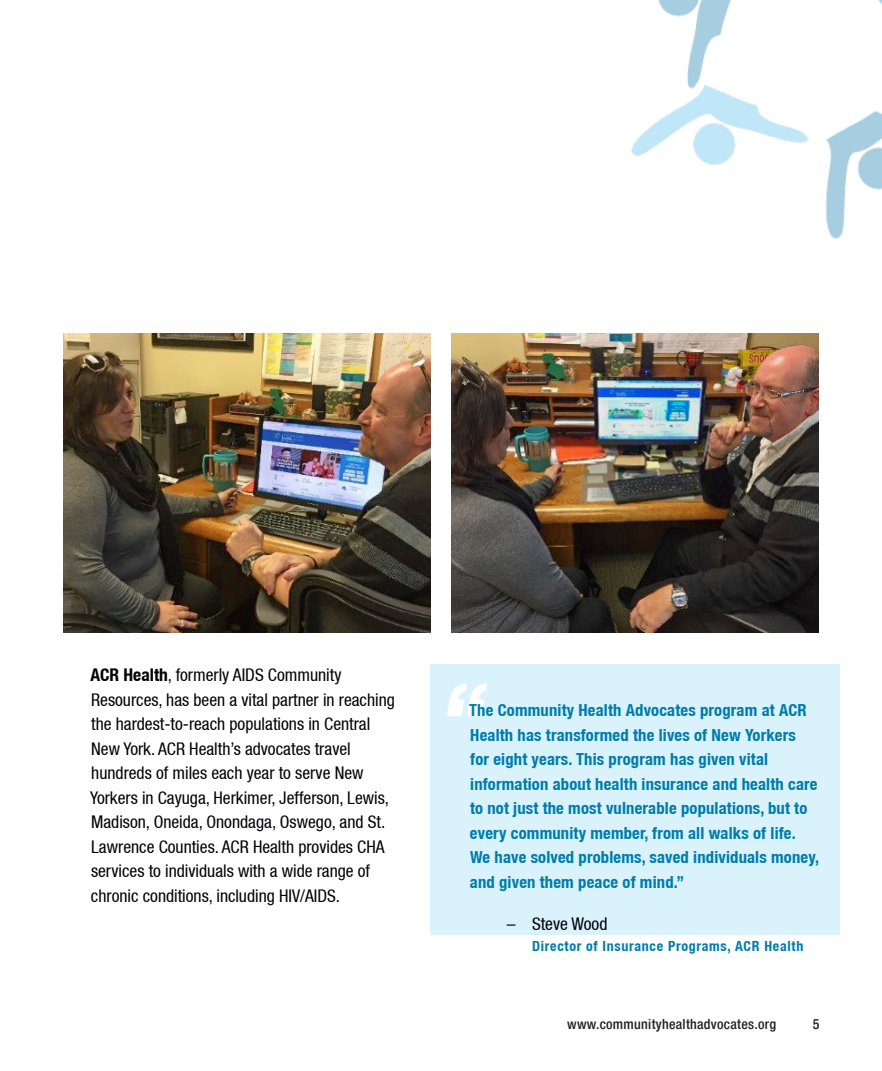
<style>
.page{position:relative;width:882px;height:1071px;background:#fff}
.page>*{position:absolute;margin:0;border:0;box-sizing:border-box;transform-origin:0 0}
.t1{font:italic 900 condensed 87.5px "Helvetica Neue LT";color:#fff}
.t2{font:condensed 17.5px/24.5px "Helvetica Neue LT";color:#000007}
.Body_Quote{font:700 condensed 16.62px/24.5px "Helvetica Neue LT";letter-spacing:.01em;color:#007caa}
.t3{font:700 condensed 14px "Helvetica Neue LT";letter-spacing:.05em;color:#007caa}
.t4{font:500 condensed 14px "Helvetica Neue LT";letter-spacing:.02em;color:#231f20}
.s1{font-weight:700}
</style>
<div class="page">
<img style="left:631px;top:0;width:251px;height:239px">
<div style="left:430px;top:664px;width:410px;height:271px;background:#d9f2fc"></div>
<img style="left:63px;top:333px;width:367px;height:299px">
<img style="left:452px;top:333px;width:367px;height:299px">
<p class="t2" style="left:90px;top:663px;width:306px"><span class="s1">ACR Health</span>, formerly AIDS Community Resources, has been a vital partner in reaching the hardest-to-reach populations in Central New York. ACR Health’s advocates travel hundreds of miles each year to serve New Yorkers in Cayuga, Herkimer, Jefferson, Lewis, Madison, Oneida, Onondaga, Oswego, and St.<br>Lawrence Counties. ACR Health provides CHA services to individuals with a wide range of chronic conditions, including HIV/AIDS.</p>
<p class="t1" style="left:438px;top:661px;width:62px">“</p>
<p class="Body_Quote" style="left:469px;top:698px;width:351px">The Community Health Advocates program at ACR Health has transformed the lives of New Yorkers<br>for eight years. This program has given vital information about health insurance and health care to not just the most vulnerable populations, but to every community member, from all walks of life.<br>We have solved problems, saved individuals money, and given them peace of mind.”</p>
<p class="t2" style="left:507px;top:911px;width:102px">– Steve Wood</p>
<p class="t3" style="left:532px;top:937px;width:273px">Director of Insurance Programs, ACR Health</p>
<p class="t4" style="left:567px;top:1015px;width:210px">www.communityhealthadvocates.org</p>
<p class="t4" style="left:813px;top:1015px;width:8px">5</p>
</div>
